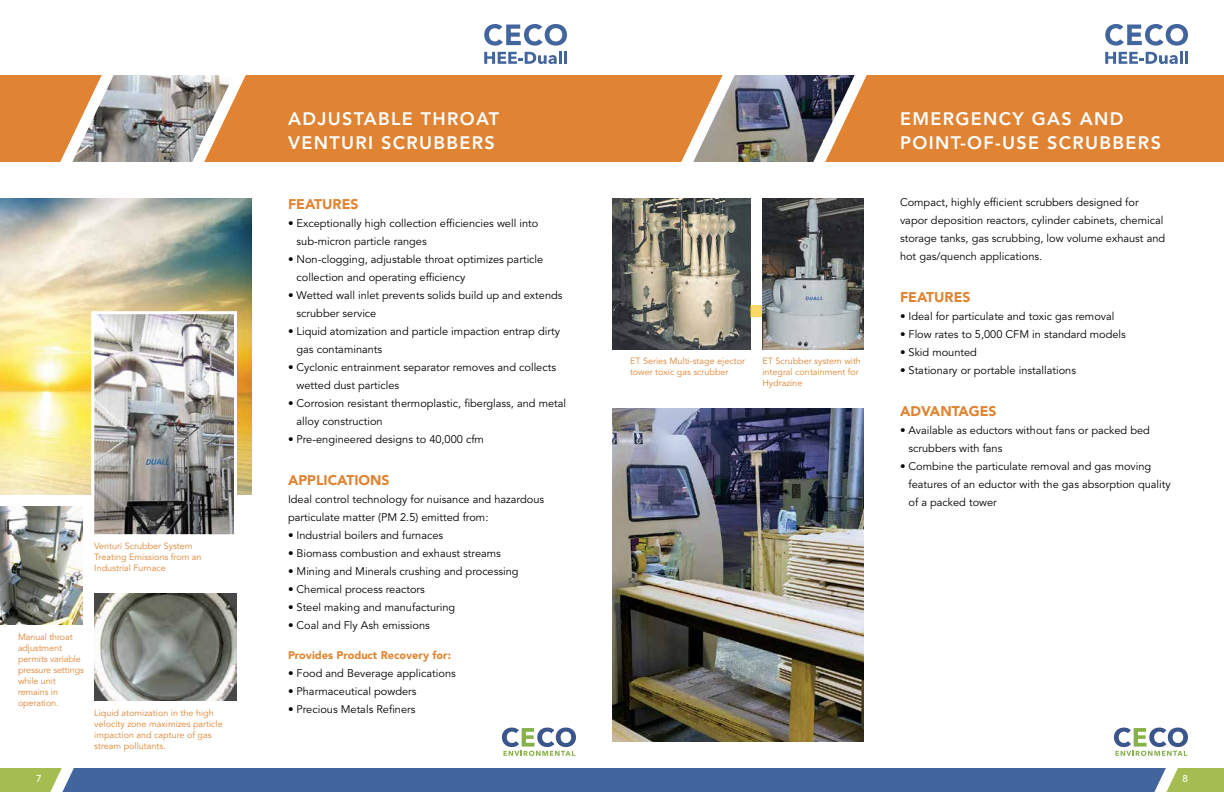
<style>
.page{position:relative;width:1224px;height:792px;background:#fff}
.page>*{position:absolute;margin:0;border:0;box-sizing:border-box;transform-origin:0 0}
.t1{font:800 18px/24px "Avenir LT Std";letter-spacing:.075em;color:#fff}
.t2{font:900 14px "Avenir LT Std";color:#e08433}
.t3{font:11px/18px "Avenir LT Std";color:#000}
.t4{font:900 11px "Avenir LT Std";color:#e08433}
.t5{font:500 10px "Avenir LT Std";color:#fff}
.t6{font:9px/11px "Avenir LT Std";color:#e08433}
</style>
<div class="page">
<img style="left:612px;top:408px;width:252px;height:334px">
<img style="left:0;top:198px;width:252px;height:296px">
<svg style="left:0;top:768px;width:1224px;height:24px;background:#4d6f97"></svg>
<img style="left:94px;top:593px;width:143px;height:108px">
<img style="left:0;top:506px;width:82px;height:119px">
<img style="left:612px;top:198px;width:138px;height:152px">
<svg style="left:1105px;top:24px;width:83px;height:40px"></svg>
<svg style="left:0;top:75px;width:1224px;height:87px;background:#cf894b"></svg>
<svg style="left:484px;top:24px;width:83px;height:40px"></svg>
<svg style="left:1114px;top:728px;width:74px;height:28px"></svg>
<svg style="left:502px;top:728px;width:74px;height:28px"></svg>
<img style="left:90px;top:310px;width:148px;height:225px">
<img style="left:762px;top:198px;width:102px;height:152px">
<div style="left:750px;top:305px;width:12px;height:12px;background:#fad866"></div>
<p class="t6" style="left:94px;top:541px;width:109px">Venturi Scrubber System<br>Treating Emissions from an<br>Industrial Furnace</p>
<p class="t6" style="left:18px;top:632px;width:67px">Manual throat adjustment permits variable pressure settings while unit remains in operation.</p>
<p class="t6" style="left:94px;top:708px;width:130px">Liquid atomization in the high velocity zone maximizes particle impaction and capture of gas stream pollutants.</p>
<h1 class="t1" style="left:288px;top:109px;width:213px">ADJUSTABLE THROAT<br>VENTURI SCRUBBERS</h1>
<h1 class="t1" style="left:900px;top:109px;width:263px">EMERGENCY GAS AND<br>POINT-OF-USE SCRUBBERS</h1>
<p class="t2" style="left:288px;top:198px;width:72px">FEATURES</p>
<p class="t3" style="left:297px;top:215px;width:243px;text-indent:-9px">• Exceptionally high collection efficiencies well into sub-micron particle ranges</p>
<p class="t3" style="left:297px;top:251px;width:248px;text-indent:-9px">• Non-clogging, adjustable throat optimizes particle collection and operating efficiency</p>
<p class="t3" style="left:297px;top:287px;width:267px;text-indent:-9px">• Wetted wall inlet prevents solids build up and extends scrubber service</p>
<p class="t3" style="left:297px;top:323px;width:265px;text-indent:-9px">• Liquid atomization and particle impaction entrap dirty gas contaminants</p>
<p class="t3" style="left:297px;top:359px;width:261px;text-indent:-9px">• Cyclonic entrainment separator removes and collects wetted dust particles</p>
<p class="t3" style="left:297px;top:395px;width:271px;text-indent:-9px">• Corrosion resistant thermoplastic, fiberglass, and metal alloy construction</p>
<p class="t3" style="left:288px;top:431px;width:197px">• Pre-engineered designs to 40,000 cfm</p>
<p class="t2" style="left:288px;top:474px;width:103px">APPLICATIONS</p>
<p class="t3" style="left:288px;top:491px;width:258px">Ideal control technology for nuisance and hazardous particulate matter (PM 2.5) emitted from:</p>
<p class="t3" style="left:288px;top:527px;width:157px">• Industrial boilers and furnaces</p>
<p class="t3" style="left:288px;top:545px;width:214px">• Biomass combustion and exhaust streams</p>
<p class="t3" style="left:288px;top:563px;width:232px">• Mining and Minerals crushing and processing</p>
<p class="t3" style="left:288px;top:581px;width:138px">• Chemical process reactors</p>
<p class="t3" style="left:288px;top:599px;width:169px">• Steel making and manufacturing</p>
<p class="t3" style="left:288px;top:617px;width:143px">• Coal and Fly Ash emissions</p>
<p class="t4" style="left:288px;top:650px;width:164px">Provides Product Recovery for:</p>
<p class="t3" style="left:288px;top:665px;width:169px">• Food and Beverage applications</p>
<p class="t3" style="left:288px;top:683px;width:130px">• Pharmaceutical powders</p>
<p class="t3" style="left:288px;top:701px;width:129px">• Precious Metals Refiners</p>
<p class="t6" style="left:630px;top:357px;width:117px">ET Series Multi-stage ejector tower toxic gas scrubber</p>
<p class="t6" style="left:762px;top:357px;width:100px">ET Scrubber system with integral containment for<br>Hydrazine</p>
<p class="t3" style="left:900px;top:195px;width:267px">Compact, highly efficient scrubbers designed for vapor deposition reactors, cylinder cabinets, chemical storage tanks, gas scrubbing, low volume exhaust and hot gas/quench applications.</p>
<p class="t2" style="left:900px;top:292px;width:72px">FEATURES</p>
<p class="t3" style="left:900px;top:309px;width:216px">• Ideal for particulate and toxic gas removal</p>
<p class="t3" style="left:900px;top:327px;width:227px">• Flow rates to 5,000 CFM in standard models</p>
<p class="t3" style="left:900px;top:345px;width:79px">• Skid mounted</p>
<p class="t3" style="left:900px;top:363px;width:178px">• Stationary or portable installations</p>
<p class="t2" style="left:900px;top:406px;width:98px">ADVANTAGES</p>
<p class="t3" style="left:909px;top:423px;width:243px;text-indent:-9px">• Available as eductors without fans or packed bed scrubbers with fans</p>
<p class="t3" style="left:909px;top:459px;width:264px;text-indent:-9px">• Combine the particulate removal and gas moving features of an eductor with the gas absorption quality of a packed tower</p>
<p class="t5" style="left:36px;top:772px;width:7px">7</p>
<p class="t5" style="left:1182px;top:772px;width:7px">8</p>
</div>
